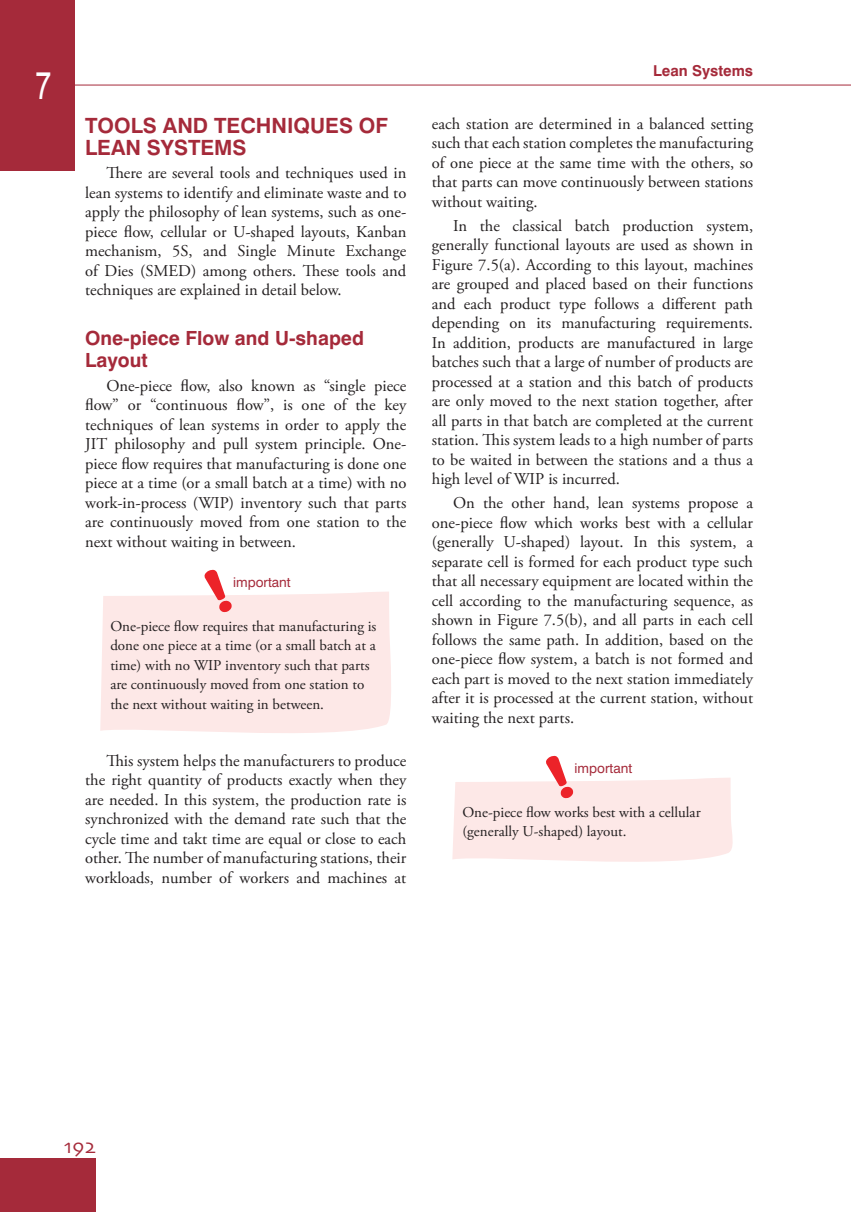
<style>
.page{position:relative;width:851px;height:1212px;background:#fff}
.page>*{position:absolute;margin:0;border:0;box-sizing:border-box;transform-origin:0 0}
.t1{font:37.8px "Arial";color:#fff;scale:.79 1}
._1__DERECE_BAŞLIK{font:700 21px/21.8px "Swiss 721 BT";color:#a52a3a}
.t2{font:21px "Skia";color:#a52a3a}
._2__DERECE_BAŞLIK{font:700 19.5px/21.8px "Swiss 721 BT";color:#a52a3a}
.ANA_METİN{font:16.5px/19.5px "Adobe Garamond Pro";color:#231f20;text-align:justify}
.YANA_ÇIKMA-DİKKAT-İN{font:15px/19.5px "Adobe Garamond Pro";color:#231f20}
.t3{font:700 15px "Swiss 721 BT";color:#a52a3a}
._2__DERECE_BAŞLIK-2{font:13.5px "Swiss 721 BT";color:#a52a3a}
</style>
<div class="page">
<hr style="left:0;top:85px;width:850px;height:1px;background:#a52a3a">
<div style="left:0;top:0;width:74px;height:170px;background:#a52a3a"></div>
<div style="left:0;top:1159px;width:96px;height:53px;background:#a52a3a"></div>
<div style="left:100px;top:591px;width:291px;height:142px;background:#fde8e7"></div>
<svg style="left:204px;top:570px;width:28px;height:42px"></svg>
<svg style="left:452px;top:756px;width:281px;height:106px"></svg>
<h1 class="t1" style="left:35px;top:61px;width:22px">7</h1>
<p class="t3" style="left:653px;top:62px;width:101px">Lean Systems</p>
<p class="_1__DERECE_BAŞLIK" style="left:85px;top:114px;width:304px">TOOLS AND TECHNIQUES OF<br>LEAN SYSTEMS</p>
<p class="ANA_METİN" style="left:85px;top:164px;width:323px;text-indent:21px">There are several tools and techniques used in lean systems to identify and eliminate waste and to apply the philosophy of lean systems, such as one&shy;piece flow, cellular or U-shaped layouts, Kanban mechanism, 5S, and Single Minute Exchange of Dies (SMED) among others. These tools and techniques are explained in detail below.</p>
<p class="_2__DERECE_BAŞLIK" style="left:85px;top:327px;width:280px">One-piece Flow and U-shaped<br>Layout</p>
<p class="ANA_METİN" style="left:85px;top:376px;width:323px;text-indent:21px">One-piece flow, also known as “single piece flow” or “continuous flow”, is one of the key techniques of lean systems in order to apply the JIT philosophy and pull system principle. One&shy;piece flow requires that manufacturing is done one piece at a time (or a small batch at a time) with no work-in-process (WIP) inventory such that parts are continuously moved from one station to the next without waiting in between.</p>
<p class="ANA_METİN" style="left:432px;top:115px;width:323px">each station are determined in a balanced setting such that each station completes the manufacturing of one piece at the same time with the others, so that parts can move continuously between stations without waiting.</p>
<p class="ANA_METİN" style="left:432px;top:216px;width:323px;text-indent:21px">In the classical batch production system, generally functional layouts are used as shown in Figure 7.5(a). According to this layout, machines are grouped and placed based on their functions and each product type follows a different path depending on its manufacturing requirements.<br>In addition, products are manufactured in large batches such that a large of number of products are processed at a station and this batch of products are only moved to the next station together, after all parts in that batch are completed at the current station. This system leads to a high number of parts to be waited in between the stations and a thus a high level of WIP is incurred.</p>
<p class="ANA_METİN" style="left:432px;top:494px;width:323px;text-indent:21px">On the other hand, lean systems propose a one-piece flow which works best with a cellular (generally U-shaped) layout. In this system, a separate cell is formed for each product type such that all necessary equipment are located within the cell according to the manufacturing sequence, as shown in Figure 7.5(b), and all parts in each cell follows the same path. In addition, based on the one-piece flow system, a batch is not formed and each part is moved to the next station immediately after it is processed at the current station, without waiting the next parts.</p>
<p class="_2__DERECE_BAŞLIK-2" style="left:233px;top:574px;width:59px">important</p>
<p class="YANA_ÇIKMA-DİKKAT-İN" style="left:110px;top:617px;width:267px">One-piece flow requires that manufacturing is done one piece at a time (or a small batch at a time) with no WIP inventory such that parts are continuously moved from one station to the next without waiting in between.</p>
<p class="ANA_METİN" style="left:85px;top:751px;width:323px;text-indent:21px">This system helps the manufacturers to produce the right quantity of products exactly when they are needed. In this system, the production rate is synchronized with the demand rate such that the cycle time and takt time are equal or close to each other. The number of manufacturing stations, their workloads, number of workers and machines at</p>
<p class="_2__DERECE_BAŞLIK-2" style="left:574px;top:760px;width:59px">important</p>
<p class="YANA_ÇIKMA-DİKKAT-İN" style="left:462px;top:803px;width:240px">One-piece flow works best with a cellular (generally U-shaped) layout.</p>
<p class="t2" style="left:64px;top:1133px;width:33px">192</p>
</div>
